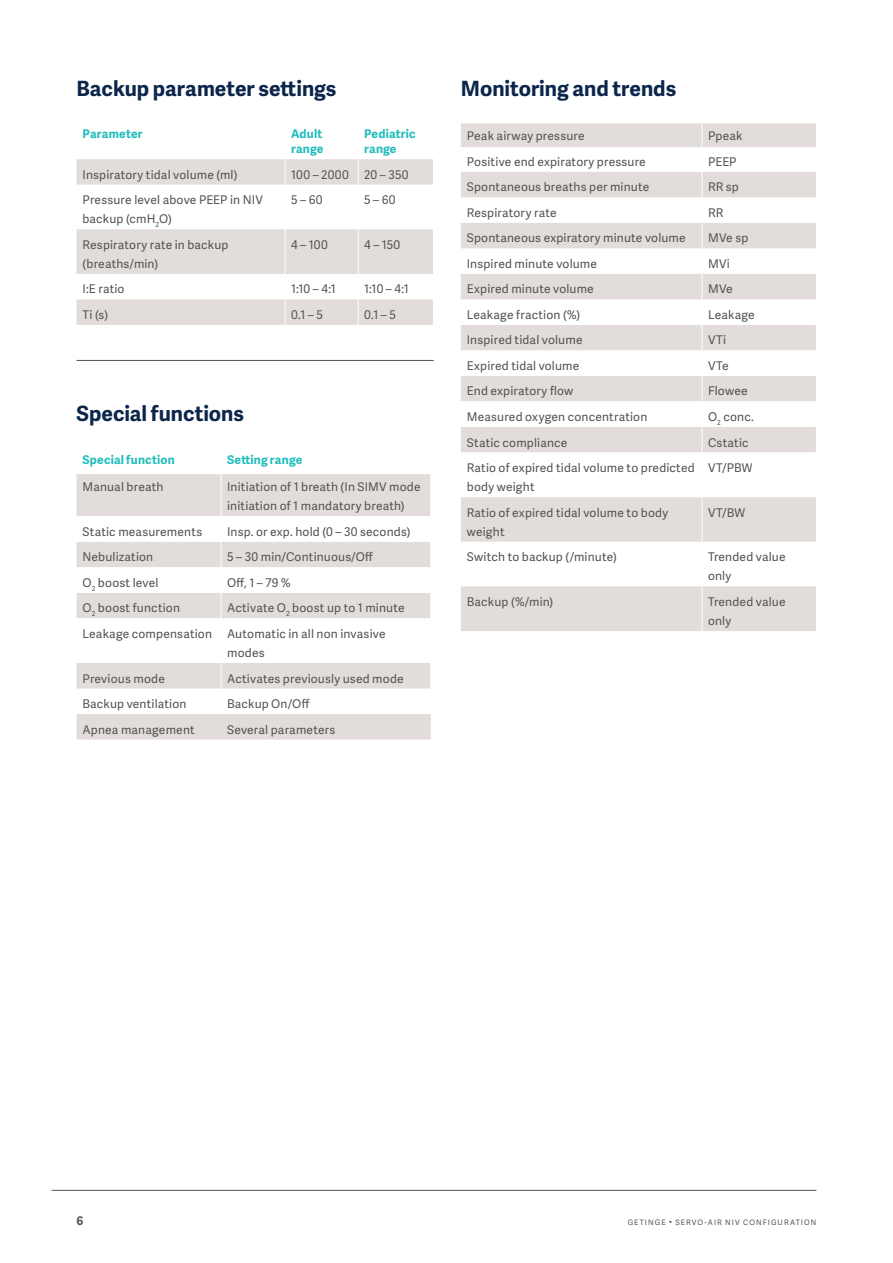
<style>
.page{position:relative;width:893px;height:1263px;background:#fff}
.page>*{position:absolute;margin:0;border:0;box-sizing:border-box;transform-origin:0 0}
.Subheading_14p_Getin{font:700 21px "Adelle Sans";color:#0c254b}
.Body_text_Granite_0e{font:12px/19.2px "Adelle Sans";letter-spacing:.015em;color:#505353}
.Table_heading_Ocean{font:700 12px/14.9px "Adelle Sans";letter-spacing:.015em;color:#21bdbd}
.t1{font:700 12px "Adelle Sans";color:#505353}
.t2{font:7.5px "Adelle Sans";letter-spacing:.14em;color:#505353}
</style>
<div class="page">
<hr style="left:51px;top:1190px;width:765px;height:1px;background:#505353">
<svg style="left:77px;top:159px;width:356px;height:26px;background:#e2dddb"></svg>
<svg style="left:77px;top:229px;width:356px;height:96px"></svg>
<hr style="left:77px;top:360px;width:357px;height:1px;background:#505353">
<div style="left:77px;top:474px;width:353px;height:42px;background:#e2ddda"></div>
<svg style="left:77px;top:542px;width:353px;height:76px;fill:#e2ddda"></svg>
<hr style="left:221px;top:474px;width:1px;height:42px;background:#fff">
<svg style="left:221px;top:542px;width:1px;height:76px"></svg>
<svg style="left:77px;top:663px;width:354px;height:76px"></svg>
<div style="left:461px;top:123px;width:355px;height:24px;background:#e2ddda"></div>
<svg style="left:461px;top:172px;width:355px;height:459px;fill:#e2ddda"></svg>
<svg style="left:702px;top:123px;width:1px;height:329px"></svg>
<hr style="left:702px;top:452px;width:1px;height:45px;background:#fff">
<hr style="left:702px;top:497px;width:1px;height:45px;background:#fff">
<hr style="left:702px;top:542px;width:1px;height:44px;background:#fff">
<hr style="left:702px;top:586px;width:1px;height:45px;background:#fff">
<p class="Subheading_14p_Getin" style="left:77px;top:73px;width:261px">Backup parameter settings</p>
<p class="Table_heading_Ocean" style="left:83px;top:126px;width:62px">Parameter</p>
<p class="Table_heading_Ocean" style="left:291px;top:126px;width:34px">Adult range</p>
<p class="Table_heading_Ocean" style="left:364px;top:126px;width:53px">Pediatric range</p>
<p class="Body_text_Granite_0e" style="left:83px;top:164px;width:157px">Inspiratory tidal volume (ml)</p>
<p class="Body_text_Granite_0e" style="left:291px;top:164px;width:59px">100 – 2000</p>
<p class="Body_text_Granite_0e" style="left:364px;top:164px;width:46px">20 – 350</p>
<p class="Body_text_Granite_0e" style="left:83px;top:190px;width:182px">Pressure level above PEEP in NIV backup (cmH<sub>2</sub>O)</p>
<p class="Body_text_Granite_0e" style="left:291px;top:190px;width:33px">5 – 60</p>
<p class="Body_text_Granite_0e" style="left:364px;top:190px;width:33px">5 – 60</p>
<p class="Body_text_Granite_0e" style="left:83px;top:234px;width:147px">Respiratory rate in backup (breaths/min)</p>
<p class="Body_text_Granite_0e" style="left:291px;top:234px;width:38px">4 – 100</p>
<p class="Body_text_Granite_0e" style="left:364px;top:234px;width:38px">4 – 150</p>
<p class="Body_text_Granite_0e" style="left:83px;top:279px;width:44px">I:E ratio</p>
<p class="Body_text_Granite_0e" style="left:291px;top:279px;width:46px">1:10 – 4:1</p>
<p class="Body_text_Granite_0e" style="left:364px;top:279px;width:46px">1:10 – 4:1</p>
<p class="Body_text_Granite_0e" style="left:83px;top:305px;width:27px">Ti (s)</p>
<p class="Body_text_Granite_0e" style="left:291px;top:305px;width:33px">0.1 – 5</p>
<p class="Body_text_Granite_0e" style="left:364px;top:305px;width:33px">0.1 – 5</p>
<p class="Subheading_14p_Getin" style="left:77px;top:398px;width:169px">Special functions</p>
<p class="Table_heading_Ocean" style="left:83px;top:451px;width:94px">Special function</p>
<p class="Table_heading_Ocean" style="left:227px;top:451px;width:77px">Setting range</p>
<p class="Body_text_Granite_0e" style="left:83px;top:477px;width:82px">Manual breath</p>
<p class="Body_text_Granite_0e" style="left:227px;top:477px;width:195px">Initiation of 1 breath (In SIMV mode initiation of 1 mandatory breath)</p>
<p class="Body_text_Granite_0e" style="left:83px;top:521px;width:121px">Static measurements</p>
<p class="Body_text_Granite_0e" style="left:227px;top:521px;width:185px">Insp. or exp. hold (0 – 30 seconds)</p>
<p class="Body_text_Granite_0e" style="left:83px;top:547px;width:72px">Nebulization</p>
<p class="Body_text_Granite_0e" style="left:227px;top:547px;width:147px">5 – 30 min/Continuous/Off</p>
<p class="Body_text_Granite_0e" style="left:83px;top:573px;width:77px">O<sub>2</sub> boost level</p>
<p class="Body_text_Granite_0e" style="left:227px;top:573px;width:65px">Off, 1 – 79 %</p>
<p class="Body_text_Granite_0e" style="left:83px;top:598px;width:99px">O<sub>2</sub> boost function</p>
<p class="Body_text_Granite_0e" style="left:227px;top:598px;width:179px">Activate O<sub>2</sub> boost up to 1 minute</p>
<p class="Body_text_Granite_0e" style="left:83px;top:624px;width:131px">Leakage compensation</p>
<p class="Body_text_Granite_0e" style="left:227px;top:624px;width:160px">Automatic in all non invasive modes</p>
<p class="Body_text_Granite_0e" style="left:83px;top:668px;width:84px">Previous mode</p>
<p class="Body_text_Granite_0e" style="left:227px;top:668px;width:178px">Activates previously used mode</p>
<p class="Body_text_Granite_0e" style="left:83px;top:694px;width:105px">Backup ventilation</p>
<p class="Body_text_Granite_0e" style="left:227px;top:694px;width:84px">Backup On/Off</p>
<p class="Body_text_Granite_0e" style="left:83px;top:719px;width:114px">Apnea management</p>
<p class="Body_text_Granite_0e" style="left:227px;top:719px;width:110px">Several parameters</p>
<p class="Subheading_14p_Getin" style="left:461px;top:73px;width:217px">Monitoring and trends</p>
<p class="Body_text_Granite_0e" style="left:467px;top:126px;width:119px">Peak airway pressure</p>
<p class="Body_text_Granite_0e" style="left:708px;top:126px;width:36px">Ppeak</p>
<p class="Body_text_Granite_0e" style="left:467px;top:152px;width:181px">Positive end expiratory pressure</p>
<p class="Body_text_Granite_0e" style="left:708px;top:152px;width:30px">PEEP</p>
<p class="Body_text_Granite_0e" style="left:467px;top:177px;width:184px">Spontaneous breaths per minute</p>
<p class="Body_text_Granite_0e" style="left:708px;top:177px;width:32px">RR sp</p>
<p class="Body_text_Granite_0e" style="left:467px;top:203px;width:91px">Respiratory rate</p>
<p class="Body_text_Granite_0e" style="left:708px;top:203px;width:17px">RR</p>
<p class="Body_text_Granite_0e" style="left:467px;top:228px;width:220px">Spontaneous expiratory minute volume</p>
<p class="Body_text_Granite_0e" style="left:708px;top:228px;width:42px">MVe sp</p>
<p class="Body_text_Granite_0e" style="left:467px;top:254px;width:132px">Inspired minute volume</p>
<p class="Body_text_Granite_0e" style="left:708px;top:254px;width:23px">MVi</p>
<p class="Body_text_Granite_0e" style="left:467px;top:279px;width:129px">Expired minute volume</p>
<p class="Body_text_Granite_0e" style="left:708px;top:279px;width:26px">MVe</p>
<p class="Body_text_Granite_0e" style="left:467px;top:305px;width:115px">Leakage fraction (%)</p>
<p class="Body_text_Granite_0e" style="left:708px;top:305px;width:48px">Leakage</p>
<p class="Body_text_Granite_0e" style="left:467px;top:330px;width:117px">Inspired tidal volume</p>
<p class="Body_text_Granite_0e" style="left:708px;top:330px;width:20px">VTi</p>
<p class="Body_text_Granite_0e" style="left:467px;top:356px;width:114px">Expired tidal volume</p>
<p class="Body_text_Granite_0e" style="left:708px;top:356px;width:22px">VTe</p>
<p class="Body_text_Granite_0e" style="left:467px;top:381px;width:108px">End expiratory flow</p>
<p class="Body_text_Granite_0e" style="left:708px;top:381px;width:41px">Flowee</p>
<p class="Body_text_Granite_0e" style="left:467px;top:407px;width:182px">Measured oxygen concentration</p>
<p class="Body_text_Granite_0e" style="left:708px;top:407px;width:47px">O<sub>2</sub> conc.</p>
<p class="Body_text_Granite_0e" style="left:467px;top:432px;width:102px">Static compliance</p>
<p class="Body_text_Granite_0e" style="left:708px;top:432px;width:42px">Cstatic</p>
<p class="Body_text_Granite_0e" style="left:467px;top:458px;width:229px">Ratio of expired tidal volume to predicted body weight</p>
<p class="Body_text_Granite_0e" style="left:708px;top:458px;width:46px">VT/PBW</p>
<p class="Body_text_Granite_0e" style="left:467px;top:502px;width:203px">Ratio of expired tidal volume to body weight</p>
<p class="Body_text_Granite_0e" style="left:708px;top:502px;width:39px">VT/BW</p>
<p class="Body_text_Granite_0e" style="left:467px;top:547px;width:152px">Switch to backup (/minute)</p>
<p class="Body_text_Granite_0e" style="left:708px;top:547px;width:79px">Trended value only</p>
<p class="Body_text_Granite_0e" style="left:467px;top:592px;width:88px">Backup (%/min)</p>
<p class="Body_text_Granite_0e" style="left:708px;top:592px;width:79px">Trended value only</p>
<p class="t1" style="left:77px;top:1211px;width:8px">6</p>
<p class="t2" style="left:628px;top:1217px;width:190px">GETINGE • SERVO-AIR NIV CONFIGURATION</p>
</div>
